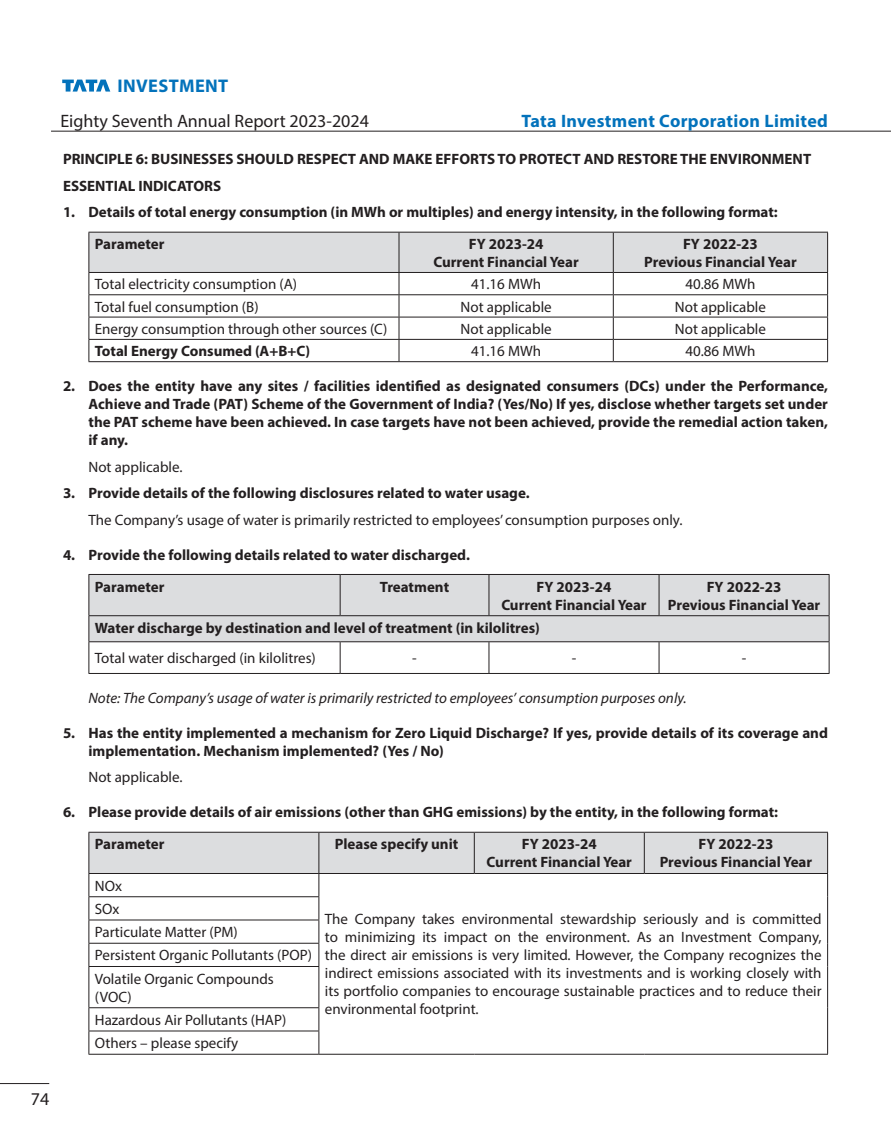
<style>
.page{position:relative;width:891px;height:1134px;background:#fff}
.page>*{position:absolute;margin:0;border:0;box-sizing:border-box;transform-origin:0 0}
.t1{font:700 18.3px "Myriad Pro";letter-spacing:.02em;color:#0372bb}
.t2{font:18px "Myriad Pro";color:#231f20}
.t3{font:700 18px "Myriad Pro";letter-spacing:.02em;color:#0372bb}
.t4{font:700 15px/18px "Myriad Pro";color:#231f20;text-align:justify}
.t5{font:15px/18px "Myriad Pro";color:#231f20;text-align:justify}
.t6{font:italic 15px "Myriad Pro";color:#231f20}
</style>
<div class="page">
<hr style="left:51px;top:131px;width:840px;height:1px;background:#231f20">
<svg style="left:62px;top:80px;width:48px;height:12px"></svg>
<hr style="left:0;top:1083px;width:49px;height:1px;background:#231f20">
<hr style="left:399px;top:361px;width:214px;height:1px;background:#231f20">
<hr style="left:613px;top:361px;width:215px;height:1px;background:#231f20">
<svg style="left:89px;top:232px;width:739px;height:129px"></svg>
<hr style="left:89px;top:361px;width:310px;height:1px;background:#231f20">
<div style="left:90px;top:575px;width:739px;height:66px;background:#dcdddf"></div>
<hr style="left:89px;top:574px;width:251px;height:1px;background:#231f20">
<hr style="left:89px;top:575px;width:1px;height:40px;background:#231f20">
<svg style="left:89px;top:616px;width:1px;height:25px"></svg>
<hr style="left:340px;top:574px;width:149px;height:1px;background:#231f20">
<hr style="left:340px;top:575px;width:1px;height:40px;background:#231f20">
<hr style="left:489px;top:574px;width:170px;height:1px;background:#231f20">
<hr style="left:489px;top:575px;width:1px;height:40px;background:#231f20">
<hr style="left:659px;top:574px;width:171px;height:1px;background:#231f20">
<hr style="left:659px;top:575px;width:1px;height:40px;background:#231f20">
<hr style="left:829px;top:575px;width:1px;height:40px;background:#231f20">
<svg style="left:829px;top:616px;width:1px;height:25px"></svg>
<hr style="left:89px;top:615px;width:251px;height:1px;background:#231f20">
<hr style="left:89px;top:641px;width:251px;height:1px;background:#231f20">
<hr style="left:89px;top:642px;width:1px;height:31px;background:#231f20">
<hr style="left:340px;top:615px;width:149px;height:1px;background:#231f20">
<hr style="left:489px;top:615px;width:170px;height:1px;background:#231f20">
<hr style="left:659px;top:615px;width:171px;height:1px;background:#231f20">
<hr style="left:340px;top:641px;width:149px;height:1px;background:#231f20">
<hr style="left:340px;top:642px;width:1px;height:31px;background:#231f20">
<hr style="left:489px;top:641px;width:170px;height:1px;background:#231f20">
<hr style="left:489px;top:642px;width:1px;height:31px;background:#231f20">
<hr style="left:659px;top:641px;width:171px;height:1px;background:#231f20">
<hr style="left:659px;top:642px;width:1px;height:31px;background:#231f20">
<hr style="left:829px;top:642px;width:1px;height:31px;background:#231f20">
<hr style="left:340px;top:673px;width:149px;height:1px;background:#231f20">
<hr style="left:489px;top:673px;width:170px;height:1px;background:#231f20">
<hr style="left:659px;top:673px;width:171px;height:1px;background:#231f20">
<hr style="left:89px;top:673px;width:251px;height:1px;background:#231f20">
<hr style="left:827px;top:966px;width:1px;height:42px;background:#231f20">
<svg style="left:827px;top:1008px;width:1px;height:46px"></svg>
<hr style="left:319px;top:1054px;width:155px;height:1px;background:#231f20">
<hr style="left:474px;top:1054px;width:170px;height:1px;background:#231f20">
<hr style="left:644px;top:1054px;width:184px;height:1px;background:#231f20">
<svg style="left:89px;top:832px;width:739px;height:134px"></svg>
<hr style="left:89px;top:966px;width:230px;height:1px;background:#231f20">
<hr style="left:89px;top:967px;width:1px;height:40px;background:#231f20">
<hr style="left:319px;top:967px;width:1px;height:40px;background:#231f20">
<hr style="left:89px;top:1007px;width:230px;height:1px;background:#231f20">
<hr style="left:89px;top:1031px;width:230px;height:1px;background:#231f20">
<svg style="left:89px;top:1008px;width:1px;height:46px"></svg>
<svg style="left:319px;top:1008px;width:1px;height:46px"></svg>
<hr style="left:89px;top:1054px;width:230px;height:1px;background:#231f20">
<p class="t1" style="left:118px;top:74px;width:112px">INVESTMENT</p>
<p class="t2" style="left:60px;top:110px;width:310px">Eighty Seventh Annual Report 2023-2024</p>
<p class="t3" style="left:522px;top:109px;width:308px">Tata Investment Corporation Limited</p>
<p class="t4" style="left:63px;top:150px;width:750px">PRINCIPLE 6: BUSINESSES SHOULD RESPECT AND MAKE EFFORTS TO PROTECT AND RESTORE THE ENVIRONMENT</p>
<p class="t4" style="left:63px;top:176px;width:160px">ESSENTIAL INDICATORS</p>
<p class="t4" style="left:63px;top:203px;width:716px">1. Details of total energy consumption (in MWh or multiples) and energy intensity, in the following format:</p>
<p class="t4" style="left:95px;top:234px;width:71px">Parameter</p>
<p class="t4" style="left:469px;top:234px;width:76px">FY 2023-24</p>
<p class="t4" style="left:434px;top:252px;width:147px">Current Financial Year</p>
<p class="t4" style="left:683px;top:234px;width:76px">FY 2022-23</p>
<p class="t4" style="left:644px;top:252px;width:154px">Previous Financial Year</p>
<p class="t5" style="left:95px;top:275px;width:204px">Total electricity consumption (A)</p>
<p class="t5" style="left:471px;top:275px;width:72px">41.16 MWh</p>
<p class="t5" style="left:685px;top:275px;width:72px">40.86 MWh</p>
<p class="t5" style="left:95px;top:297px;width:165px">Total fuel consumption (B)</p>
<p class="t5" style="left:461px;top:297px;width:93px">Not applicable</p>
<p class="t5" style="left:675px;top:297px;width:93px">Not applicable</p>
<p class="t5" style="left:95px;top:320px;width:294px">Energy consumption through other sources (C)</p>
<p class="t5" style="left:461px;top:320px;width:93px">Not applicable</p>
<p class="t5" style="left:675px;top:320px;width:93px">Not applicable</p>
<p class="t4" style="left:95px;top:342px;width:217px">Total Energy Consumed (A+B+C)</p>
<p class="t5" style="left:471px;top:342px;width:72px">41.16 MWh</p>
<p class="t5" style="left:685px;top:342px;width:72px">40.86 MWh</p>
<p class="t4" style="left:89px;top:377px;width:741px;text-indent:-26px">2. Does the entity have any sites / facilities identified as designated consumers (DCs) under the Performance, Achieve and Trade (PAT) Scheme of the Government of India? (Yes/No) If yes, disclose whether targets set under the PAT scheme have been achieved. In case targets have not been achieved, provide the remedial action taken, if any.</p>
<p class="t5" style="left:89px;top:457px;width:96px">Not applicable.</p>
<p class="t4" style="left:63px;top:484px;width:468px">3. Provide details of the following disclosures related to water usage.</p>
<p class="t5" style="left:89px;top:510px;width:595px">The Company’s usage of water is primarily restricted to employees’ consumption purposes only.</p>
<p class="t4" style="left:63px;top:545px;width:408px">4. Provide the following details related to water discharged.</p>
<p class="t4" style="left:95px;top:577px;width:71px">Parameter</p>
<p class="t4" style="left:380px;top:577px;width:71px">Treatment</p>
<p class="t4" style="left:537px;top:577px;width:76px">FY 2023-24</p>
<p class="t4" style="left:501px;top:595px;width:147px">Current Financial Year</p>
<p class="t4" style="left:707px;top:577px;width:76px">FY 2022-23</p>
<p class="t4" style="left:668px;top:595px;width:154px">Previous Financial Year</p>
<p class="t4" style="left:95px;top:618px;width:447px">Water discharge by destination and level of treatment (in kilolitres)</p>
<p class="t5" style="left:95px;top:649px;width:223px">Total water discharged (in kilolitres)</p>
<p class="t5" style="left:412px;top:649px;width:6px">-</p>
<p class="t5" style="left:572px;top:649px;width:6px">-</p>
<p class="t5" style="left:742px;top:649px;width:6px">-</p>
<p class="t6" style="left:89px;top:689px;width:600px">Note: The Company’s usage of water is primarily restricted to employees’ consumption purposes only.</p>
<p class="t4" style="left:89px;top:723px;width:741px;text-indent:-26px">5. Has the entity implemented a mechanism for Zero Liquid Discharge? If yes, provide details of its coverage and implementation. Mechanism implemented? (Yes / No)</p>
<p class="t5" style="left:89px;top:768px;width:96px">Not applicable.</p>
<p class="t4" style="left:63px;top:803px;width:717px">6. Please provide details of air emissions (other than GHG emissions) by the entity, in the following format:</p>
<p class="t4" style="left:95px;top:835px;width:71px">Parameter</p>
<p class="t4" style="left:335px;top:835px;width:125px">Please specify unit</p>
<p class="t4" style="left:522px;top:835px;width:76px">FY 2023-24</p>
<p class="t4" style="left:487px;top:853px;width:147px">Current Financial Year</p>
<p class="t4" style="left:699px;top:835px;width:76px">FY 2022-23</p>
<p class="t4" style="left:660px;top:853px;width:154px">Previous Financial Year</p>
<p class="t5" style="left:95px;top:876px;width:29px">NOx</p>
<p class="t5" style="left:95px;top:900px;width:26px">SOx</p>
<p class="t5" style="left:95px;top:923px;width:144px">Particulate Matter (PM)</p>
<p class="t5" style="left:95px;top:946px;width:219px">Persistent Organic Pollutants (POP)</p>
<p class="t5" style="left:95px;top:969px;width:181px">Volatile Organic Compounds (VOC)</p>
<p class="t5" style="left:95px;top:1011px;width:193px">Hazardous Air Pollutants (HAP)</p>
<p class="t5" style="left:95px;top:1034px;width:145px">Others – please specify</p>
<p class="t5" style="left:325px;top:910px;width:498px">The Company takes environmental stewardship seriously and is committed to minimizing its impact on the environment. As an Investment Company, the direct air emissions is very limited. However, the Company recognizes the indirect emissions associated with its investments and is working closely with its portfolio companies to encourage sustainable practices and to reduce their environmental footprint.</p>
<p class="t2" style="left:31px;top:1088px;width:20px">74</p>
</div>
